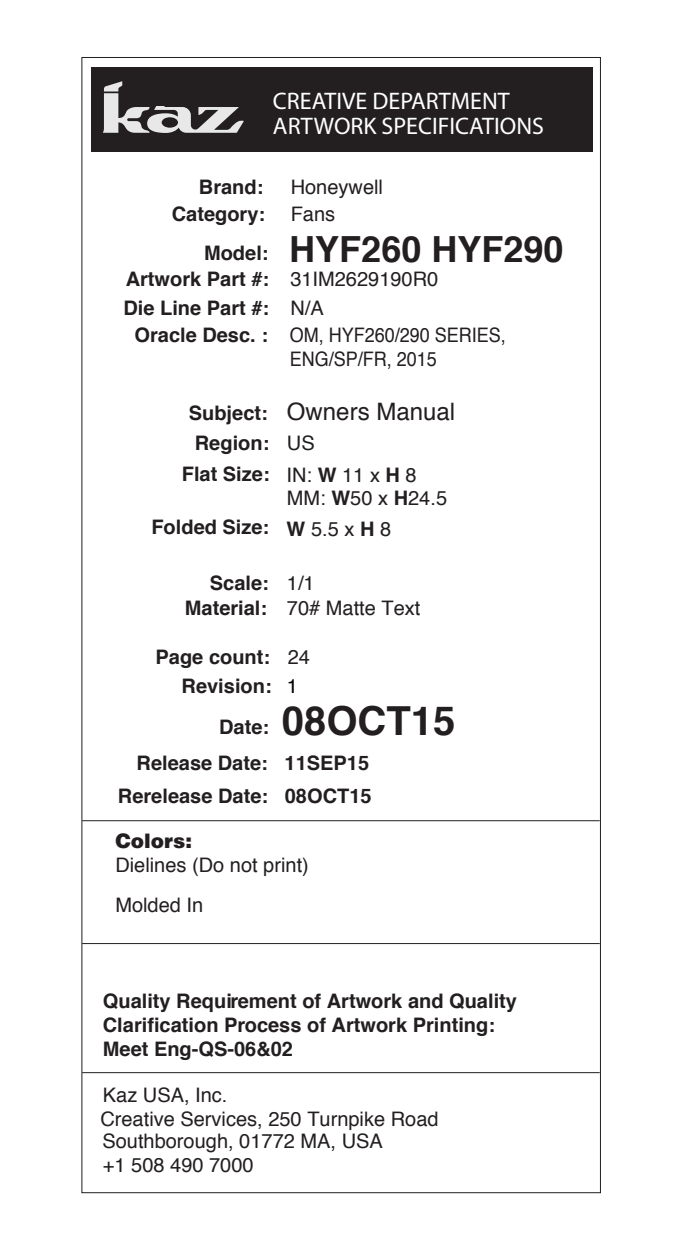
<style>
.page{position:relative;width:697px;height:1258px;background:#fff}
.page>*{position:absolute;margin:0;border:0;box-sizing:border-box;transform-origin:0 0}
.t1{font:700 40px "Helvetica";color:#231f20}
.t2{font:700 36px "Helvetica";color:#231f20}
.t3{font:24px/24.8px "Myriad Pro";color:#fff}
.t4{font:24px "Helvetica";color:#231f20}
.t5{font:700 20px/24px "Helvetica";color:#231f20}
.t6{font:20px/40px "Helvetica";color:#231f20}
.t7{font:20px/24px "Helvetica";color:#231f20;scale:.9 1}
.t8{font:900 20px "Helvetica";color:#231f20}
.s1{font-weight:400}
.s2{font-weight:700}
.s3{font-weight:700;font-size:20px}
.s4{font-weight:400;color:#040503}
.s5{font-size:20px}
</style>
<div class="page">
<div style="left:91px;top:67px;width:501px;height:84px;background:#231f20"></div>
<hr style="left:82px;top:820px;width:517px;height:1px;background:#231f20">
<hr style="left:82px;top:942px;width:517px;height:2px;background:#231f20">
<hr style="left:82px;top:1071px;width:517px;height:2px;background:#231f20">
<svg style="left:103px;top:81px;width:141px;height:52px"></svg>
<p class="t3" style="left:273px;top:89px;width:272px">CREATIVE DEPARTMENT<br>ARTWORK SPECIFICATIONS</p>
<p class="t5" style="left:199px;top:175px;width:66px">Brand:</p>
<p class="t6" style="left:290px;top:168px;width:94px">Honeywell</p>
<p class="t5" style="left:172px;top:202px;width:95px">Category:</p>
<p class="t6" style="left:290px;top:194px;width:46px">Fans</p>
<p class="t5" style="left:204px;top:241px;width:66px">Model:</p>
<h2 class="t2" style="left:289px;top:221px;width:276px">HYF260 HYF290</h2>
<p class="t5" style="left:123px;top:265px;width:316px;line-height:28.8px">Artwork Part #: <span class="s1">31IM2629190R0<br></span>Die Line Part #: <span class="s1">N/A</span></p>
<p class="t7" style="left:289px;top:323px;width:242px;text-indent:-155px"><span class="s2">Oracle Desc. :</span> OM, HYF260/290 SERIES,<br>ENG/SP/FR, 2015</p>
<p class="t4" style="left:189px;top:393px;width:268px"><span class="s3">Subject:</span> Owners Manual</p>
<p class="t5" style="left:182px;top:427px;width:134px;line-height:31.2px;text-indent:13px">Region: <span class="s1">US<br></span>Flat Size:</p>
<p class="t6" style="left:287px;top:479px;width:162px">MM: <span class="s2">W</span>50 x <span class="s2">H</span>24.5</p>
<p class="t5" style="left:151px;top:515px;width:119px">Folded Size:</p>
<p class="t6" style="left:286px;top:456px;width:132px">IN: <span class="s2">W</span> 11 x <span class="s2">H</span> 8</p>
<p class="t6" style="left:286px;top:509px;width:106px"><span class="s2">W</span> 5.5 x <span class="s2">H</span> 8</p>
<p class="t5" style="left:210px;top:571px;width:106px">Scale: <span class="s1">1/1</span></p>
<p class="t5" style="left:185px;top:596px;width:84px">Material:</p>
<p class="t5" style="left:155px;top:645px;width:156px">Page count: <span class="s1">24</span></p>
<p class="t6" style="left:287px;top:588px;width:135px">70# Matte Text</p>
<p class="t5" style="left:181px;top:673px;width:118px">Revision: <span class="s4">1</span></p>
<h1 class="t1" style="left:219px;top:688px;width:238px"><span class="s5">Date:</span> 08OCT15</h1>
<p class="t5" style="left:136px;top:750px;width:234px">Release Date: 11SEP15</p>
<p class="t5" style="left:118px;top:784px;width:255px">Rerelease Date: 08OCT15</p>
<p class="t8" style="left:115px;top:827px;width:78px">Colors:</p>
<p class="t6" style="left:115px;top:845px;width:195px">Dielines (Do not print)<br>Molded In</p>
<p class="t5" style="left:103px;top:989px;width:415px">Quality Requirement of Artwork and Quality<br>Clarification Process of Artwork Printing:<br>Meet Eng-QS-06&amp;02</p>
<p class="t6" style="left:100px;top:1083px;width:339px;line-height:24px">Kaz USA, Inc.<br>Creative Services, 250 Turnpike Road</p>
<p class="t6" style="left:102px;top:1129px;width:282px;line-height:24.4px">Southborough, 01772 MA, USA +1 508 490 7000</p>
</div>
